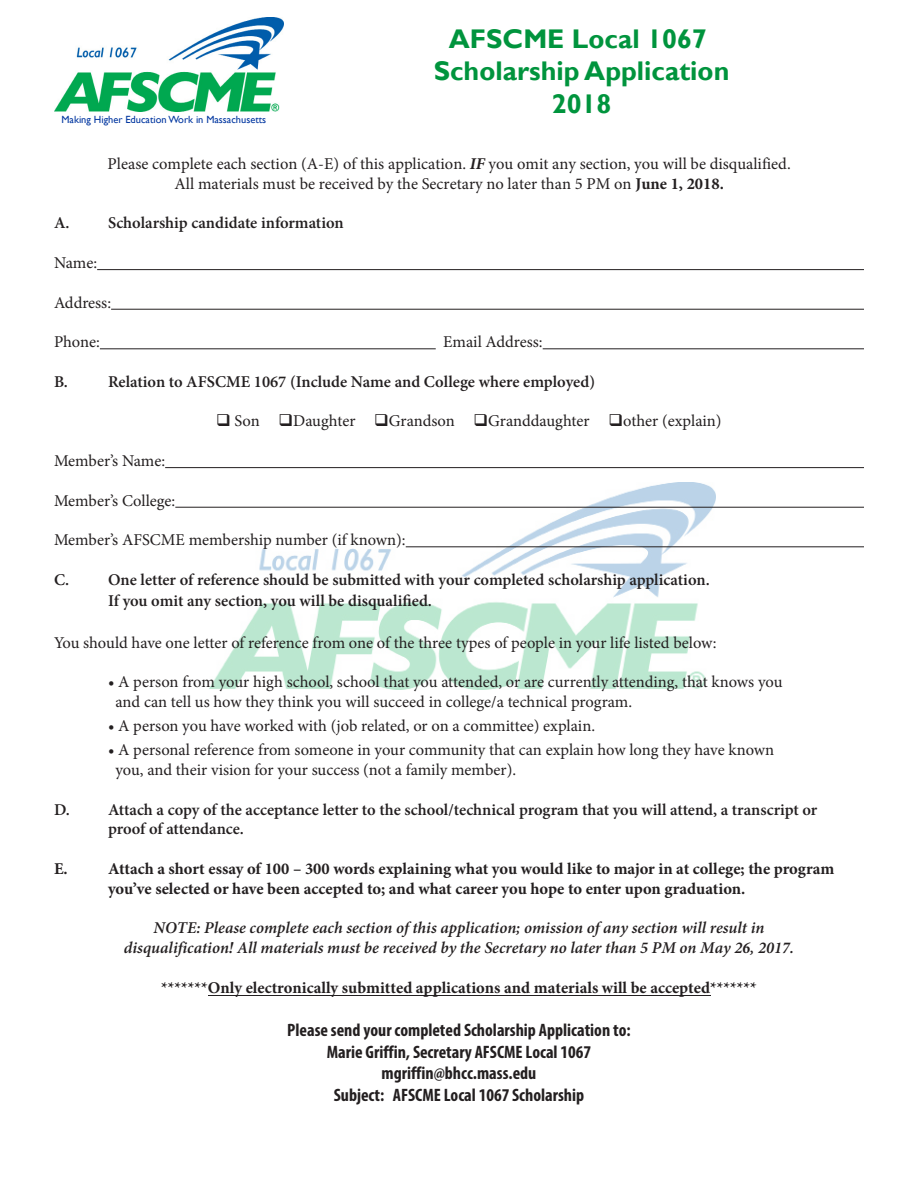
<style>
.page{position:relative;width:918px;height:1188px;background:#fff}
.page>*{position:absolute;margin:0;border:0;box-sizing:border-box;transform-origin:0 0}
.t1{font:700 27px/32.4px "Gill Sans";color:#00943d;text-align:center}
.t2{font:700 condensed 18px/21.6px "Myriad Pro";color:#231f20;text-align:center}
.t3{font:16.5px/19.8px "Minion Pro";color:#231f20;text-align:center}
.t4{font:600 16.5px/21.6px "Minion Pro";color:#231f20}
.t5{font:700 16.5px "Minion Pro";color:#231f20}
.t6{font:italic 600 16.5px/19.8px "Minion Pro";color:#231f20;text-align:center}
.t7{font:10.35px "Gill Sans";color:#0036a0}
.s1{font-weight:700;font-style:italic}
.s2{font-weight:700}
.s3{font-weight:700;font-stretch:condensed}
</style>
<div class="page">
<img style="left:54px;top:18px;width:230px;height:94px">
<img style="left:210px;top:482px;width:506px;height:207px">
<hr style="left:97px;top:269px;width:767px;height:1px;background:#231f20">
<hr style="left:111px;top:309px;width:753px;height:1px;background:#231f20">
<hr style="left:100px;top:348px;width:336px;height:1px;background:#231f20">
<hr style="left:543px;top:348px;width:321px;height:1px;background:#231f20">
<hr style="left:165px;top:467px;width:699px;height:1px;background:#231f20">
<hr style="left:175px;top:507px;width:689px;height:1px;background:#231f20">
<hr style="left:406px;top:546px;width:458px;height:1px;background:#231f20">
<hr style="left:208px;top:995px;width:502px;height:1px;background:#231f20">
<p class="t1" style="left:434px;top:23px;width:297px">AFSCME Local 1067<br>Scholarship Application<br>2018</p>
<p class="t7" style="left:61px;top:113px;width:206px">Making Higher Education Work in Massachusetts</p>
<p class="t3" style="left:108px;top:154px;width:685px">Please complete each section (A-E) of this application. <span class="s1">IF</span> you omit any section, you will be disqualified.<br>All materials must be received by the Secretary no later than 5 PM on <span class="s2">June 1, 2018.</span></p>
<p class="t4" style="left:54px;top:212px;width:291px">A. Scholarship candidate information</p>
<p class="t3" style="left:54px;top:253px;width:45px">Name:</p>
<p class="t3" style="left:54px;top:292px;width:59px">Address:</p>
<p class="t3" style="left:54px;top:332px;width:47px">Phone:</p>
<p class="t3" style="left:443px;top:332px;width:101px">Email Address:</p>
<p class="t4" style="left:54px;top:371px;width:16px">B.</p>
<p class="t4" style="left:108px;top:371px;width:489px">Relation to AFSCME 1067 (Include Name and College where employed)</p>
<p class="t3" style="left:216px;top:411px;width:507px">❑ Son ❑Daughter ❑Grandson ❑Granddaughter ❑other (explain)</p>
<p class="t3" style="left:54px;top:451px;width:113px">Member’s Name:</p>
<p class="t3" style="left:54px;top:490px;width:123px">Member’s College:</p>
<p class="t3" style="left:54px;top:530px;width:353px">Member’s AFSCME membership number (if known):</p>
<p class="t4" style="left:108px;top:569px;width:603px;text-indent:-54px">C. One letter of reference should be submitted with your completed scholarship application.<br>If you omit any section, you will be disqualified.</p>
<p class="t3" style="left:54px;top:633px;width:664px">You should have one letter of reference from one of the three types of people in your life listed below:</p>
<p class="t3" style="left:108px;top:672px;width:676px">• A person from your high school, school that you attended, or are currently attending, that knows you</p>
<p class="t3" style="left:115px;top:692px;width:518px">and can tell us how they think you will succeed in college/a technical program.</p>
<p class="t3" style="left:108px;top:716px;width:489px">• A person you have worked with (job related, or on a committee) explain.</p>
<p class="t3" style="left:108px;top:740px;width:668px">• A personal reference from someone in your community that can explain how long they have known</p>
<p class="t3" style="left:115px;top:760px;width:402px">you, and their vision for your success (not a family member).</p>
<p class="t4" style="left:54px;top:798px;width:765px">D. Attach a copy of the acceptance letter to the school/technical program that you will attend, a transcript or</p>
<p class="t4" style="left:108px;top:818px;width:137px">proof of attendance.</p>
<p class="t5" style="left:54px;top:857px;width:15px">E.</p>
<p class="t5" style="left:108px;top:857px;width:728px">Attach a short essay of 100 – 300 words explaining what you would like to major in at college; the program</p>
<p class="t5" style="left:108px;top:877px;width:639px">you’ve selected or have been accepted to; and what career you hope to enter upon graduation.</p>
<p class="t6" style="left:124px;top:918px;width:672px">NOTE: Please complete each section of this application; omission of any section will result in disqualification! All materials must be received by the Secretary no later than 5 PM on May 2<span class="s3">6</span>, 201<span class="s3">7</span>.</p>
<p class="t5" style="left:161px;top:976px;width:597px">*******Only electronically submitted applications and materials will be accepted*******</p>
<p class="t2" style="left:287px;top:1019px;width:345px">Please send your completed Scholarship Application to:<br>Marie Griffin, Secretary AFSCME Local 1067 mgriffin@bhcc.mass.edu<br>Subject: AFSCME Local 1067 Scholarship</p>
</div>
